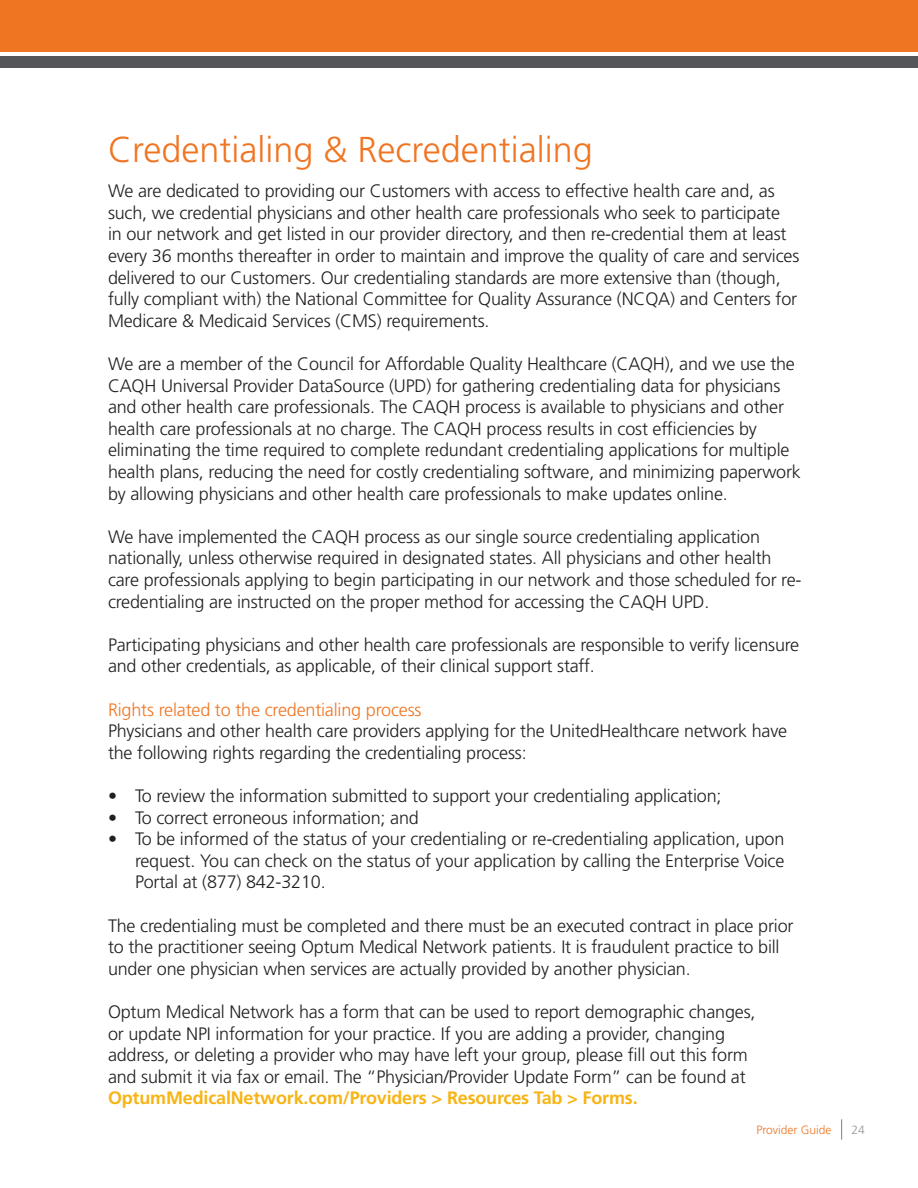
<style>
.page{position:relative;width:918px;height:1188px;background:#fff}
.page>*{position:absolute;margin:0;border:0;box-sizing:border-box;transform-origin:0 0}
.t1{font:300 36px "Frutiger LT Std";color:#f07523}
.t2{font:300 18px/21.6px "Frutiger LT Std";letter-spacing:-.01em;color:#231f20}
.t3{font:700 18px "Frutiger LT Std";letter-spacing:-.01em;color:#f7b414}
.t4{font:300 18px "Frutiger LT Std";letter-spacing:-.01em;color:#f07523}
.t5{font:300 12px "Frutiger LT Std";color:#f07523}
.t6{font:300 12px "Frutiger LT Std";color:#939598}
</style>
<div class="page">
<svg style="left:841px;top:1119px;width:1px;height:21px"></svg>
<div style="left:0;top:0;width:918px;height:52px;background:#f07523"></div>
<div style="left:0;top:56px;width:918px;height:12px;background:#55565a"></div>
<h1 class="t1" style="left:108px;top:129px;width:486px">Credentialing &amp; Recredentialing</h1>
<p class="t2" style="left:108px;top:180px;width:693px">We are dedicated to providing our Customers with access to effective health care and, as such, we credential physicians and other health care professionals who seek to participate<br>in our network and get listed in our provider directory, and then re-credential them at least every 36 months thereafter in order to maintain and improve the quality of care and services delivered to our Customers. Our credentialing standards are more extensive than (though, fully compliant with) the National Committee for Quality Assurance (NCQA) and Centers for Medicare &amp; Medicaid Services (CMS) requirements.</p>
<p class="t2" style="left:108px;top:353px;width:694px">We are a member of the Council for Affordable Quality Healthcare (CAQH), and we use the CAQH Universal Provider DataSource (UPD) for gathering credentialing data for physicians and other health care professionals. The CAQH process is available to physicians and other health care professionals at no charge. The CAQH process results in cost efficiencies by eliminating the time required to complete redundant credentialing applications for multiple health plans, reducing the need for costly credentialing software, and minimizing paperwork by allowing physicians and other health care professionals to make updates online.</p>
<p class="t2" style="left:108px;top:526px;width:695px">We have implemented the CAQH process as our single source credentialing application nationally, unless otherwise required in designated states. All physicians and other health care professionals applying to begin participating in our network and those scheduled for re&shy;credentialing are instructed on the proper method for accessing the CAQH UPD.</p>
<p class="t2" style="left:108px;top:634px;width:693px">Participating physicians and other health care professionals are responsible to verify licensure and other credentials, as applicable, of their clinical support staff.</p>
<p class="t4" style="left:108px;top:699px;width:315px">Rights related to the credentialing process</p>
<p class="t2" style="left:108px;top:720px;width:681px">Physicians and other health care providers applying for the UnitedHealthcare network have the following rights regarding the credentialing process:</p>
<p class="t2" style="left:108px;top:785px;width:615px">• To review the information submitted to support your credentialing application;</p>
<p class="t2" style="left:108px;top:807px;width:312px">• To correct erroneous information; and</p>
<p class="t2" style="left:135px;top:828px;width:651px;text-align:justify;text-indent:-27px">• To be informed of the status of your credentialing or re-credentialing application, upon request. You can check on the status of your application by calling the Enterprise Voice Portal at (877) 842-3210.</p>
<p class="t2" style="left:108px;top:915px;width:687px">The credentialing must be completed and there must be an executed contract in place prior to the practitioner seeing Optum Medical Network patients. It is fraudulent practice to bill under one physician when services are actually provided by another physician.</p>
<p class="t2" style="left:108px;top:1001px;width:649px">Optum Medical Network has a form that can be used to report demographic changes, or update NPI information for your practice. If you are adding a provider, changing address, or deleting a provider who may have left your group, please fill out this form and submit it via fax or email. The “Physician/Provider Update Form” can be found at</p>
<p class="t3" style="left:108px;top:1087px;width:531px">OptumMedicalNetwork.com/Providers &gt; Resources Tab &gt; Forms.</p>
<p class="t5" style="left:756px;top:1123px;width:77px">Provider Guide</p>
<p class="t6" style="left:852px;top:1123px;width:15px">24</p>
</div>
